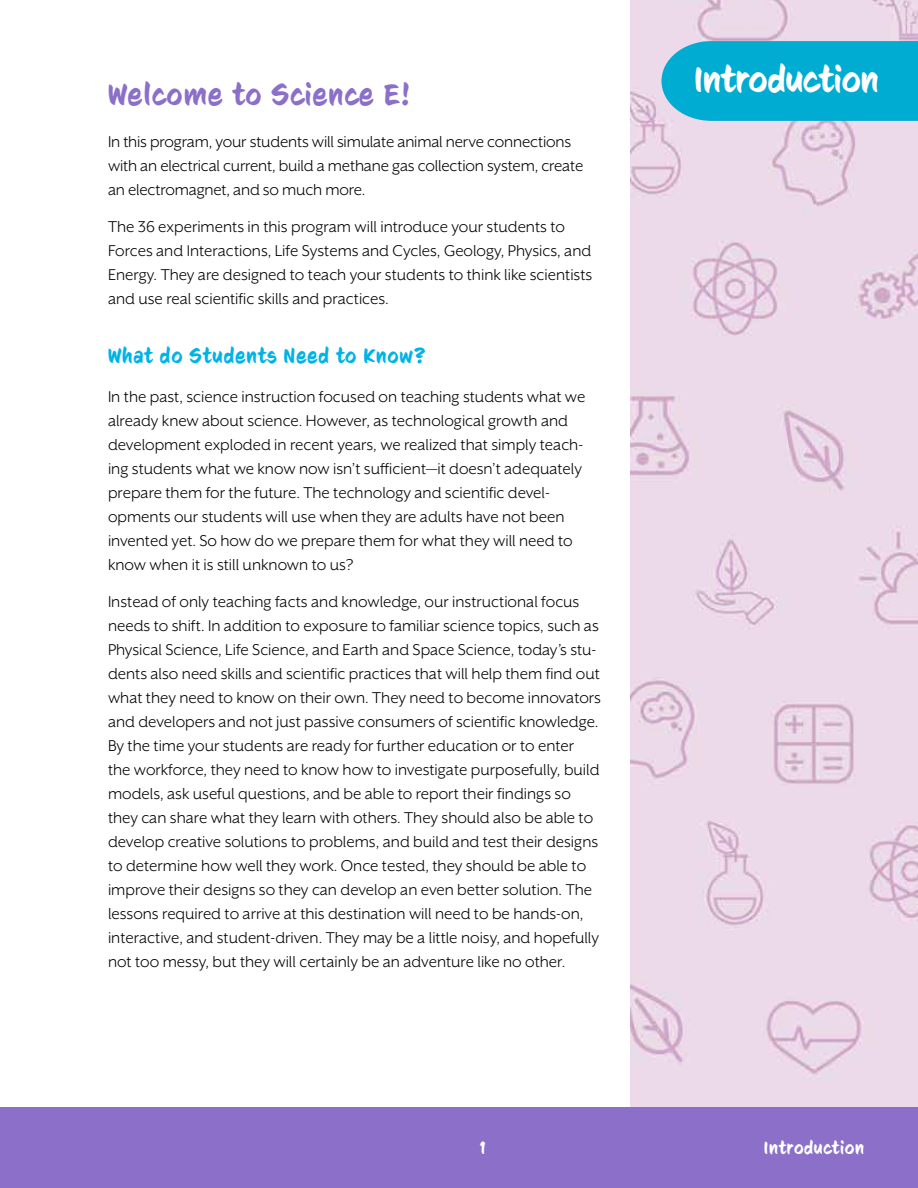
<style>
.page{position:relative;width:918px;height:1188px;background:#fff}
.page>*{position:absolute;margin:0;border:0;box-sizing:border-box;transform-origin:0 0}
.t1{font:36px "CC Sign Language";color:#fff}
.t2{font:30px "CC Sign Language";letter-spacing:.05em;color:#8b6fc9}
.t3{font:21px "CC Sign Language";letter-spacing:.05em;color:#00b3e6}
.t4{font:18px/24px "Mr Eaves XL San OT";color:#000}
.t5{font:18px "CC Sign Language";letter-spacing:.04em;color:#fff}
</style>
<div class="page">
<img style="left:631px;top:0;width:287px;height:1107px">
<div style="left:0;top:1107px;width:918px;height:81px;background:#8b6fc9"></div>
<div style="left:662px;top:41px;width:256px;height:80px;background:#00acd2"></div>
<h2 class="t2" style="left:108px;top:78px;width:304px">Welcome to Science E!</h2>
<p class="t4" style="left:108px;top:130px;width:477px">In this program, your students will simulate animal nerve connections with an electrical current, build a methane gas collection system, create an electromagnet, and so much more.</p>
<p class="t4" style="left:108px;top:215px;width:486px">The 36 experiments in this program will introduce your students to Forces and Interactions, Life Systems and Cycles, Geology, Physics, and Energy. They are designed to teach your students to think like scientists and use real scientific skills and practices.</p>
<p class="t3" style="left:108px;top:344px;width:319px">What do Students Need to Know?</p>
<p class="t4" style="left:108px;top:385px;width:479px">In the past, science instruction focused on teaching students what we already knew about science. However, as technological growth and development exploded in recent years, we realized that simply teach&shy;ing students what we know now isn’t sufficient—it doesn’t adequately prepare them for the future. The technology and scientific devel&shy;opments our students will use when they are adults have not been invented yet. So how do we prepare them for what they will need to know when it is still unknown to us?</p>
<p class="t4" style="left:108px;top:590px;width:495px">Instead of only teaching facts and knowledge, our instructional focus needs to shift. In addition to exposure to familiar science topics, such as Physical Science, Life Science, and Earth and Space Science, today’s stu&shy;dents also need skills and scientific practices that will help them find out what they need to know on their own. They need to become innovators and developers and not just passive consumers of scientific knowledge.<br>By the time your students are ready for further education or to enter the workforce, they need to know how to investigate purposefully, build models, ask useful questions, and be able to report their findings so they can share what they learn with others. They should also be able to develop creative solutions to problems, and build and test their designs to determine how well they work. Once tested, they should be able to improve their designs so they can develop an even better solution. The lessons required to arrive at this destination will need to be hands-on, interactive, and student-driven. They may be a little noisy, and hopefully not too messy, but they will certainly be an adventure like no other.</p>
<h1 class="t1" style="left:693px;top:60px;width:187px">Introduction</h1>
<p class="t5" style="left:480px;top:1138px;width:8px">1</p>
<p class="t5" style="left:764px;top:1138px;width:102px">Introduction</p>
</div>
